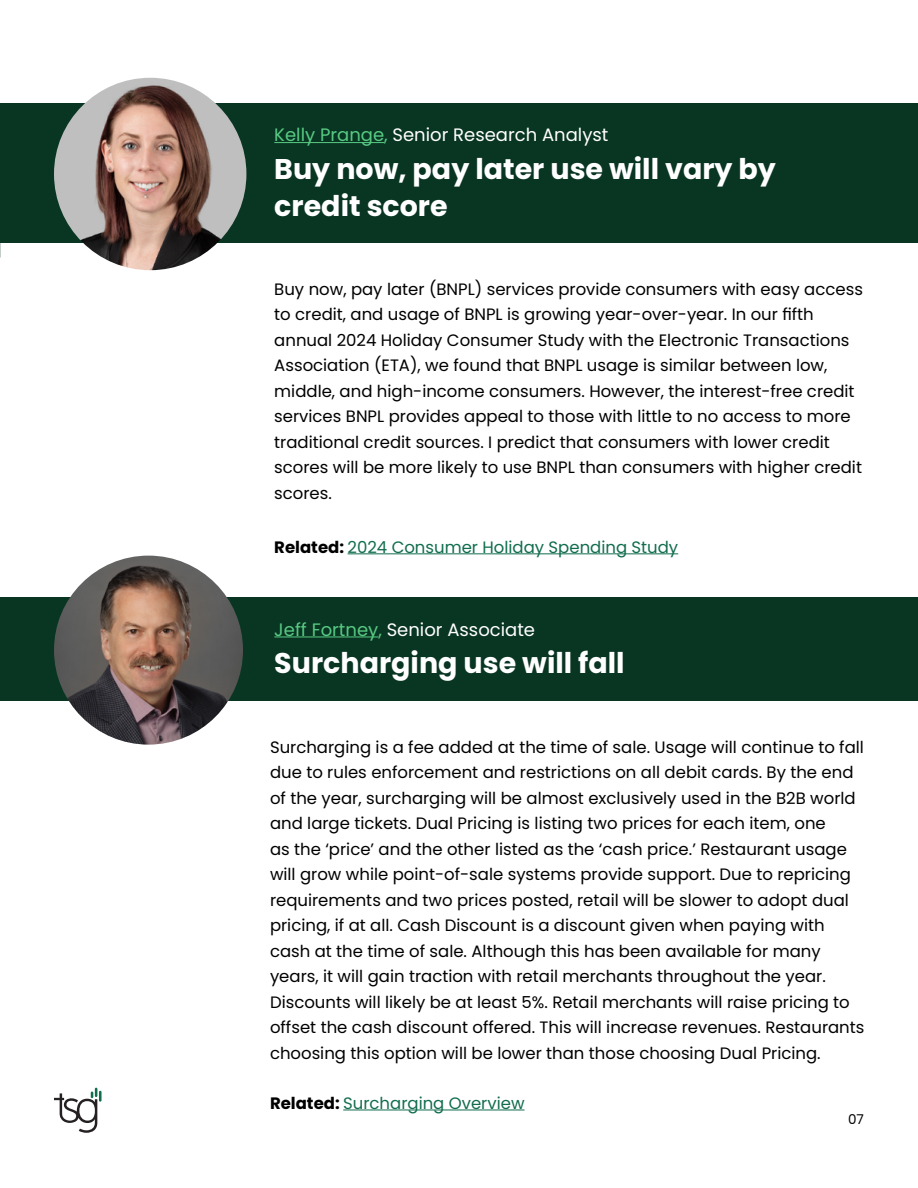
<style>
.page{position:relative;width:918px;height:1188px;background:#fff}
.page>*{position:absolute;margin:0;border:0;box-sizing:border-box;transform-origin:0 0}
.t1{font:700 28.5px/37.5px "Poppins";color:#fff}
.t2{font:18px "Poppins";color:#fff}
.t3{font:16.5px/25.5px "Poppins";color:#000}
.t4{font:16.5px "Poppins";color:#116d4d}
.t5{font:13.5px "Poppins";color:#000}
.s1{color:#58ca82}
.s2{font-weight:700;color:#000}
</style>
<div class="page">
<svg style="left:54px;top:1088px;width:48px;height:45px"></svg>
<div style="left:0;top:103px;width:918px;height:140px;background:#093523"></div>
<hr style="left:274px;top:142px;width:110px;height:1px;background:#58ca82">
<img style="left:54px;top:78px;width:192px;height:192px;border-radius:96px">
<hr style="left:348px;top:553px;width:330px;height:1px;background:#116d4d">
<div style="left:0;top:598px;width:918px;height:103px;background:#093523"></div>
<hr style="left:274px;top:637px;width:104px;height:1px;background:#58ca82">
<hr style="left:343px;top:1110px;width:182px;height:1px;background:#116d4d">
<img style="left:54px;top:556px;width:189px;height:189px;border-radius:95px">
<p class="t2" style="left:274px;top:124px;width:336px"><span class="s1">Kelly Prange,</span> Senior Research Analyst</p>
<h1 class="t1" style="left:274px;top:150px;width:503px">Buy now, pay later use will vary by credit score</h1>
<p class="t3" style="left:274px;top:277px;width:590px">Buy now, pay later (BNPL) services provide consumers with easy access to credit, and usage of BNPL is growing year-over-year. In our fifth annual 2024 Holiday Consumer Study with the Electronic Transactions Association (ETA), we found that BNPL usage is similar between low, middle, and high-income consumers. However, the interest-free credit services BNPL provides appeal to those with little to no access to more traditional credit sources. I predict that consumers with lower credit scores will be more likely to use BNPL than consumers with higher credit scores.</p>
<p class="t4" style="left:274px;top:537px;width:405px"><span class="s2">Related:</span> 2024 Consumer Holiday Spending Study</p>
<p class="t2" style="left:274px;top:619px;width:262px"><span class="s1">Jeff Fortney,</span> Senior Associate</p>
<h1 class="t1" style="left:274px;top:645px;width:352px">Surcharging use will fall</h1>
<p class="t3" style="left:270px;top:734px;width:596px">Surcharging is a fee added at the time of sale. Usage will continue to fall due to rules enforcement and restrictions on all debit cards. By the end of the year, surcharging will be almost exclusively used in the B2B world and large tickets. Dual Pricing is listing two prices for each item, one<br>as the ‘price’ and the other listed as the ‘cash price.’ Restaurant usage will grow while point-of-sale systems provide support. Due to repricing requirements and two prices posted, retail will be slower to adopt dual pricing, if at all. Cash Discount is a discount given when paying with cash at the time of sale. Although this has been available for many years, it will gain traction with retail merchants throughout the year.<br>Discounts will likely be at least 5%. Retail merchants will raise pricing to offset the cash discount offered. This will increase revenues. Restaurants choosing this option will be lower than those choosing Dual Pricing.</p>
<p class="t4" style="left:270px;top:1093px;width:256px"><span class="s2">Related:</span> Surcharging Overview</p>
<p class="t5" style="left:848px;top:1112px;width:17px">07</p>
</div>
